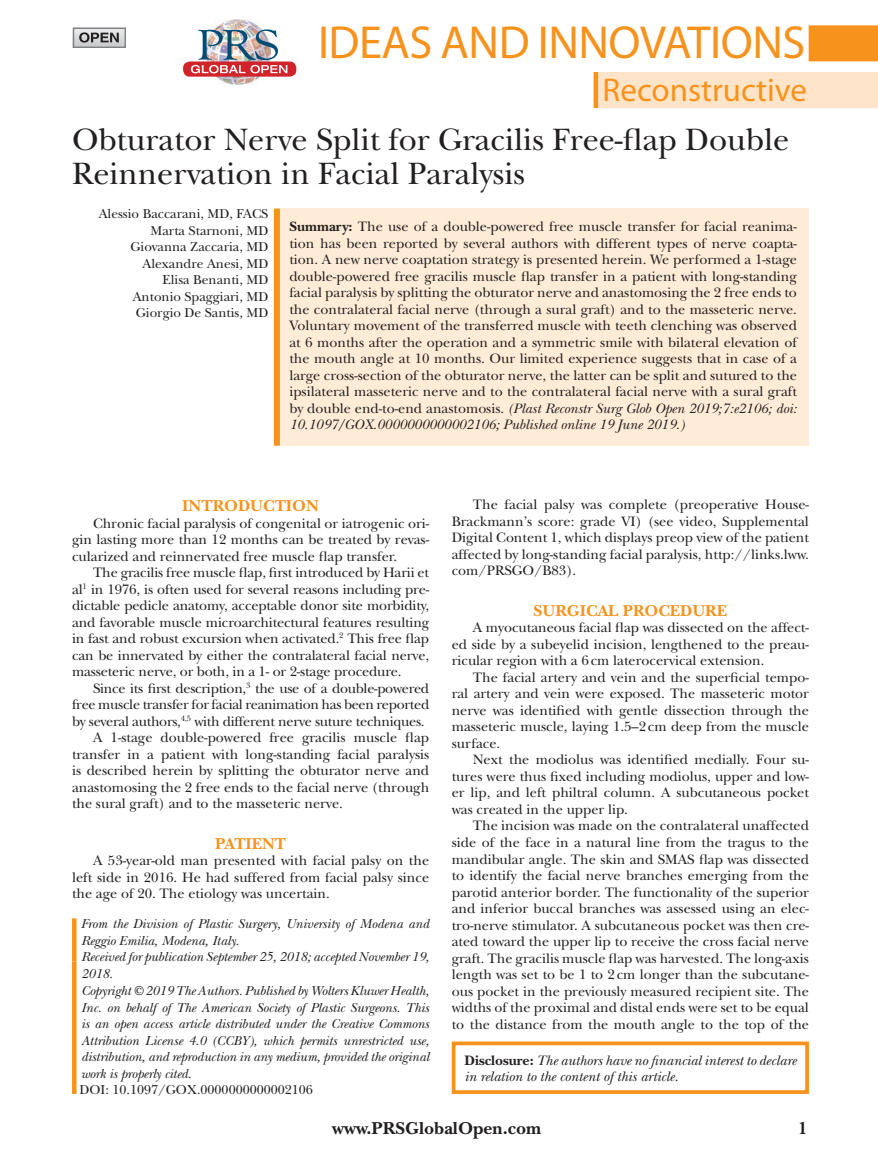
<style>
.page{position:relative;width:878px;height:1175px;background:#fff}
.page>*{position:absolute;margin:0;border:0;box-sizing:border-box;transform-origin:0 0}
.t1{font:46.5px "Myriad Pro";letter-spacing:-.01em;color:#f7931d}
.t2{font:33px "Myriad Pro";color:#f7931d}
.t3{font:32.25px/34.5px "New Baskerville";color:#231f20}
.t4{font:700 18px "New Baskerville";color:#231f20}
.t5{font:700 16.5px "New Baskerville";color:#f7931d}
.t6{font:14.25px/16.5px "New Baskerville";color:#231f20;text-align:justify}
.t7{font:14.25px "New Baskerville";letter-spacing:-.02em;color:#231f20}
.t8{font:italic 14.25px/16.5px "New Baskerville";color:#231f20}
.t9{font:italic 13.5px/16.5px "New Baskerville";color:#231f20}
.t10{font:13.5px/16.5px "New Baskerville";color:#231f20;text-align:right}
.s1{font-weight:700}
.s2{font-style:italic}
.s3{font-weight:700;font-style:normal}
</style>
<div class="page">
<div style="left:73px;top:28px;width:52px;height:20px;border:2px solid #808285"></div>
<svg style="left:79px;top:32px;width:40px;height:11px"></svg>
<img style="left:214px;top:20px;width:48px;height:64px">
<svg style="left:183px;top:61px;width:113px;height:16px"></svg>
<img style="left:191px;top:29px;width:96px;height:44px">
<hr style="left:72px;top:918px;width:4px;height:43px;background:#f7931d">
<div style="left:277px;top:208px;width:531px;height:238px;background:#feecd7"></div>
<div style="left:274px;top:208px;width:6px;height:238px;background:#f7931d"></div>
<div style="left:452px;top:1041px;width:356px;height:53px;border:4px solid #f7931d"></div>
<div style="left:598px;top:72px;width:280px;height:36px;background:#fee5ca"></div>
<hr style="left:72px;top:961px;width:4px;height:132px;background:#f7931d">
<div style="left:808px;top:25px;width:70px;height:36px;background:#f7931d"></div>
<h1 class="t1" style="left:318px;top:14px;width:489px">IDEAS AND INNOVATIONS</h1>
<h2 class="t2" style="left:602px;top:69px;width:206px">RECONSTRUCTIVE</h2>
<h3 class="t3" style="left:72px;top:122px;width:718px">Obturator Nerve Split for Gracilis Free-flap Double<br>Reinnervation in Facial Paralysis</h3>
<p class="t10" style="left:99px;top:206px;width:171px">Alessio Baccarani, MD, FACS<br>Marta Starnoni, MD<br>Giovanna Zaccaria, MD<br>Alexandre Anesi, MD<br>Elisa Benanti, MD<br>Antonio Spaggiari, MD<br>Giorgio De Santis, MD</p>
<p class="t6" style="left:289px;top:218px;width:509px"><span class="s1">Summary:</span> The use of a double-powered free muscle transfer for facial reanima&shy;tion has been reported by several authors with different types of nerve coapta&shy;tion. A new nerve coaptation strategy is presented herein. We performed a 1-stage double-powered free gracilis muscle flap transfer in a patient with long-standing facial paralysis by splitting the obturator nerve and anastomosing the 2 free ends to the contralateral facial nerve (through a sural graft) and to the masseteric nerve.<br>Voluntary movement of the transferred muscle with teeth clenching was observed at 6 months after the operation and a symmetric smile with bilateral elevation of the mouth angle at 10 months. Our limited experience suggests that in case of a large cross-section of the obturator nerve, the latter can be split and sutured to the ipsilateral masseteric nerve and to the contralateral facial nerve with a sural graft by double end-to-end anastomosis. <span class="s2">(Plast Reconstr Surg Glob Open 2019;7:e2106; doi:<br>10.1097/GOX.0000000000002106; Published online 19 June 2019.)</span></p>
<p class="t5" style="left:182px;top:496px;width:138px">INTRODUCTION</p>
<p class="t6" style="left:72px;top:515px;width:359px;text-indent:21px">Chronic facial paralysis of congenital or iatrogenic ori&shy;gin lasting more than 12 months can be treated by revas&shy;cularized and reinnervated free muscle flap transfer.</p>
<p class="t6" style="left:72px;top:564px;width:359px;text-indent:21px">The gracilis free muscle flap, first introduced by Harii et al<sup>1</sup> in 1976, is often used for several reasons including pre&shy;dictable pedicle anatomy, acceptable donor site morbidity, and favorable muscle microarchitectural features resulting in fast and robust excursion when activated.<sup>2</sup> This free flap can be innervated by either the contralateral facial nerve, masseteric nerve, or both, in a 1- or 2-stage procedure.</p>
<p class="t7" style="left:93px;top:679px;width:337px">Since its first description,<sup>3</sup> the use of a double-powered</p>
<p class="t7" style="left:72px;top:696px;width:359px">free muscle transfer for facial reanimation has been reported</p>
<p class="t7" style="left:72px;top:712px;width:354px">by several authors,<sup>4,5</sup> with different nerve suture techniques.</p>
<p class="t6" style="left:93px;top:729px;width:338px">A 1-stage double-powered free gracilis muscle flap</p>
<p class="t6" style="left:72px;top:746px;width:359px">transfer in a patient with long-standing facial paralysis</p>
<p class="t6" style="left:72px;top:762px;width:359px">is described herein by splitting the obturator nerve and</p>
<p class="t6" style="left:72px;top:779px;width:359px">anastomosing the 2 free ends to the facial nerve (through</p>
<p class="t6" style="left:72px;top:795px;width:272px">the sural graft) and to the masseteric nerve.</p>
<p class="t5" style="left:215px;top:833px;width:73px">PATIENT</p>
<p class="t6" style="left:72px;top:852px;width:358px;text-indent:21px">A 53-year-old man presented with facial palsy on the left side in 2016. He had suffered from facial palsy since the age of 20. The etiology was uncertain.</p>
<p class="t9" style="left:81px;top:916px;width:350px">From the Division of Plastic Surgery, University of Modena and Reggio Emilia, Modena, Italy.<br>Received for publication September 25, 2018; accepted November 19, 2018.</p>
<p class="t9" style="left:81px;top:982px;width:350px;text-align:justify">Copyright © 2019 The Authors. Published by Wolters Kluwer Health, Inc. on behalf of The American Society of Plastic Surgeons. This is an open access article distributed under the Creative Commons Attribution License 4.0 (CCBY), which permits unrestricted use, distribution, and reproduction in any medium, provided the original work is properly cited.</p>
<p class="t10" style="left:80px;top:1081px;width:235px">DOI: 10.1097/GOX.0000000000002106</p>
<p class="t6" style="left:451px;top:496px;width:359px;text-indent:21px">The facial palsy was complete (preoperative House-Brackmann’s score: grade VI) (see video, Supplemental Digital Content 1, which displays preop view of the patient affected by long-standing facial paralysis, http://links.lww. com/PRSGO/B83).</p>
<p class="t5" style="left:533px;top:601px;width:195px">SURGICAL PROCEDURE</p>
<p class="t6" style="left:451px;top:619px;width:358px;text-indent:21px">A myocutaneous facial flap was dissected on the affect&shy;ed side by a subeyelid incision, lengthened to the preau&shy;ricular region with a 6cm laterocervical extension.</p>
<p class="t6" style="left:451px;top:669px;width:359px;text-indent:21px">The facial artery and vein and the superficial tempo&shy;ral artery and vein were exposed. The masseteric motor nerve was identified with gentle dissection through the masseteric muscle, laying 1.5–2cm deep from the muscle surface.</p>
<p class="t6" style="left:451px;top:751px;width:359px;text-indent:21px">Next the modiolus was identified medially. Four su&shy;tures were thus fixed including modiolus, upper and low&shy;er lip, and left philtral column. A subcutaneous pocket was created in the upper lip.</p>
<p class="t6" style="left:451px;top:817px;width:359px;text-indent:21px">The incision was made on the contralateral unaffected side of the face in a natural line from the tragus to the mandibular angle. The skin and SMAS flap was dissected to identify the facial nerve branches emerging from the parotid anterior border. The functionality of the superior and inferior buccal branches was assessed using an elec&shy;tro-nerve stimulator. A subcutaneous pocket was then cre&shy;ated toward the upper lip to receive the cross facial nerve graft. The gracilis muscle flap was harvested. The long-axis length was set to be 1 to 2cm longer than the subcutane&shy;ous pocket in the previously measured recipient site. The widths of the proximal and distal ends were set to be equal to the distance from the mouth angle to the top of the</p>
<p class="t8" style="left:464px;top:1051px;width:333px"><span class="s3">Disclosure:</span> The authors have no financial interest to declare in relation to the content of this article.</p>
<p class="t4" style="left:332px;top:1118px;width:210px">www.PRSGlobalOpen.com</p>
<p class="t4" style="left:798px;top:1118px;width:11px">1</p>
</div>
